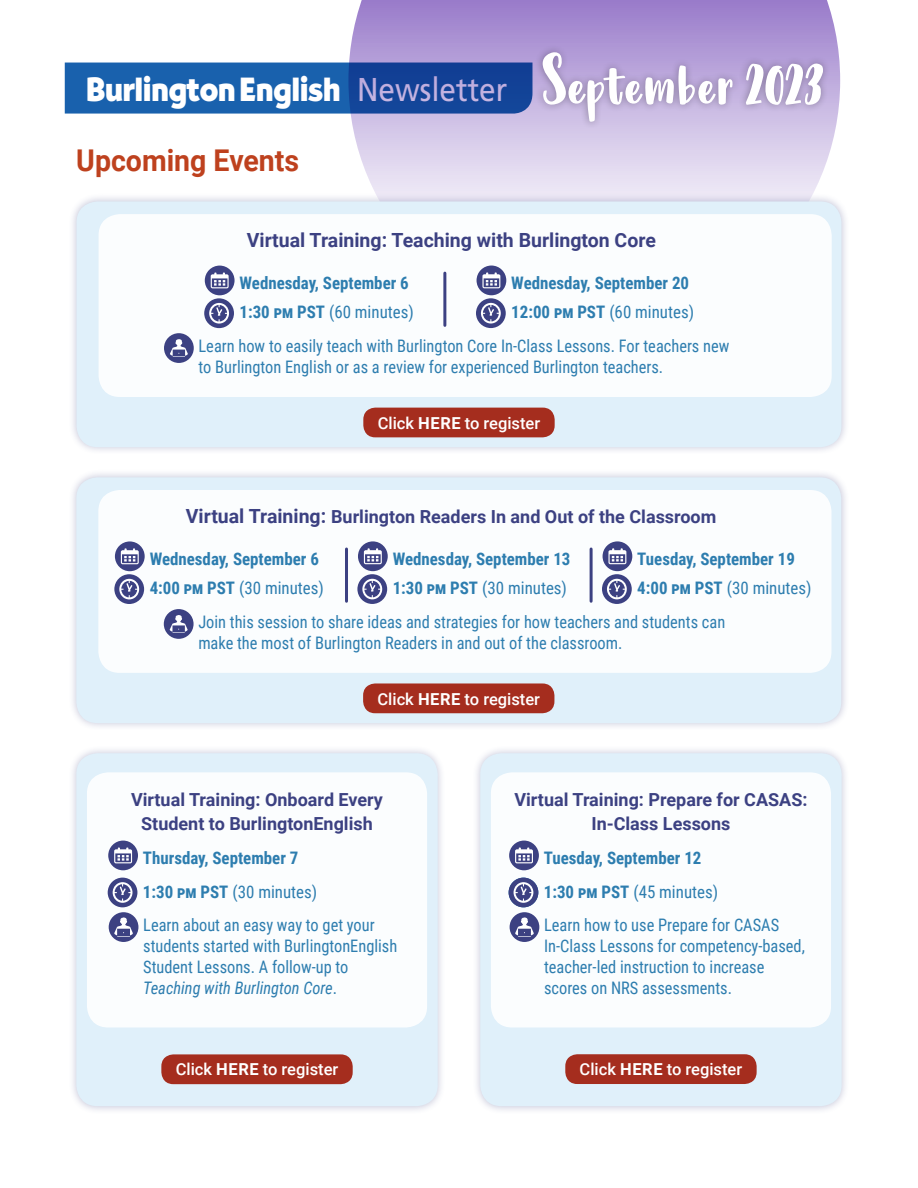
<style>
.page{position:relative;width:918px;height:1188px;background:#fff}
.page>*{position:absolute;margin:0;border:0;box-sizing:border-box;transform-origin:0 0}
.t1{font:33px "Cg Bernhardt Bd";color:#fff;scale:.9 1}
.t2{font:700 30px "Roboto";color:#be411e;scale:.95 1}
.t3{font:700 19.5px "Roboto";color:#3c4182}
.t4{font:700 18px/24px "Roboto";color:#3c4182;text-align:center}
.t5{font:17.25px/21px "Roboto Condensed";color:#2d7daf;scale:.95 1}
.t6{font:17.25px "Roboto Condensed";color:#2d7daf}
.t7{font:700 17.25px "Roboto Condensed";color:#2d7daf}
.t8{font:500 16.5px "Roboto";color:#fff}
.s1{font-family:"Frutiger"}
.s2{font-weight:700}
.s3{font-size:19.5px}
.s4{font-style:italic}
</style>
<div class="page">
<svg style="left:348px;top:0;width:492px;height:193px;background:#c7b7e2"></svg>
<svg style="left:65px;top:63px;width:467px;height:51px;background:#1856a5"></svg>
<div style="left:738px;top:56px;width:93px;height:57px;background:#000;opacity:.3"></div>
<svg style="left:746px;top:61px;width:77px;height:44px"></svg>
<div style="left:535px;top:45px;width:205px;height:84px;background:#000;opacity:.3"></div>
<svg style="left:542px;top:52px;width:191px;height:70px"></svg>
<div style="left:68px;top:745px;width:378px;height:369px;background:#3c4182;opacity:.3"></div>
<div style="left:76px;top:753px;width:362px;height:353px;background:#e0f0fa;border-radius:21px"></div>
<div style="left:87px;top:772px;width:340px;height:255px;background:#fff;border-radius:21px"></div>
<div style="left:108px;top:841px;width:30px;height:29px;background:#3c4182;border-radius:50%"></div>
<svg style="left:114px;top:848px;width:18px;height:15px"></svg>
<div style="left:108px;top:878px;width:29px;height:29px;background:#3c4182;border-radius:50%"></div>
<svg style="left:113px;top:882px;width:19px;height:21px"></svg>
<div style="left:109px;top:912px;width:29px;height:30px;background:#3c4182;border-radius:50%"></div>
<svg style="left:114px;top:917px;width:19px;height:20px"></svg>
<div style="left:161px;top:1054px;width:192px;height:30px;background:#a52d1e;border-radius:12px"></div>
<div style="left:472px;top:745px;width:378px;height:369px;background:#3c4182;opacity:.3"></div>
<div style="left:480px;top:753px;width:362px;height:353px;background:#e0f0fa;border-radius:21px"></div>
<div style="left:491px;top:772px;width:340px;height:255px;background:#fff;border-radius:21px"></div>
<div style="left:509px;top:841px;width:30px;height:29px;background:#3c4182;border-radius:50%"></div>
<svg style="left:515px;top:848px;width:18px;height:15px"></svg>
<div style="left:509px;top:878px;width:29px;height:29px;background:#3c4182;border-radius:50%"></div>
<svg style="left:514px;top:882px;width:19px;height:21px"></svg>
<div style="left:510px;top:912px;width:29px;height:30px;background:#3c4182;border-radius:50%"></div>
<svg style="left:515px;top:917px;width:19px;height:20px"></svg>
<div style="left:565px;top:1054px;width:192px;height:30px;background:#a52d1e;border-radius:12px"></div>
<div style="left:68px;top:193px;width:782px;height:263px;background:#3c4182;opacity:.3"></div>
<div style="left:77px;top:201px;width:764px;height:246px;background:#e0f0fa;border-radius:21px"></div>
<div style="left:99px;top:214px;width:733px;height:183px;background:#fff;border-radius:21px"></div>
<div style="left:164px;top:333px;width:30px;height:30px;background:#3c4182;border-radius:50%"></div>
<svg style="left:170px;top:339px;width:18px;height:18px"></svg>
<div style="left:363px;top:408px;width:192px;height:29px;background:#a52d1e;border-radius:12px"></div>
<div style="left:205px;top:266px;width:30px;height:29px;background:#3c4182;border-radius:50%"></div>
<svg style="left:211px;top:273px;width:18px;height:15px"></svg>
<div style="left:204px;top:298px;width:30px;height:30px;background:#3c4182;border-radius:50%"></div>
<svg style="left:209px;top:303px;width:20px;height:21px"></svg>
<hr style="left:443px;top:273px;width:3px;height:52px;background:#3c4182">
<div style="left:477px;top:266px;width:29px;height:29px;background:#3c4182;border-radius:50%"></div>
<svg style="left:482px;top:272px;width:18px;height:16px"></svg>
<div style="left:476px;top:298px;width:30px;height:30px;background:#3c4182;border-radius:50%"></div>
<svg style="left:481px;top:303px;width:20px;height:21px"></svg>
<div style="left:68px;top:469px;width:781px;height:263px;background:#3c4182;opacity:.3"></div>
<div style="left:76px;top:477px;width:765px;height:246px;background:#e0f0fa;border-radius:21px"></div>
<div style="left:98px;top:490px;width:733px;height:183px;background:#fff;border-radius:21px"></div>
<div style="left:164px;top:609px;width:30px;height:30px;background:#3c4182;border-radius:50%"></div>
<svg style="left:169px;top:615px;width:19px;height:18px"></svg>
<div style="left:363px;top:683px;width:191px;height:30px;background:#a52d1e;border-radius:12px"></div>
<svg style="left:115px;top:541px;width:30px;height:30px"></svg>
<svg style="left:121px;top:548px;width:18px;height:16px"></svg>
<svg style="left:114px;top:574px;width:30px;height:30px"></svg>
<svg style="left:119px;top:579px;width:20px;height:20px"></svg>
<hr style="left:345px;top:549px;width:3px;height:52px;background:#3c4182">
<svg style="left:358px;top:541px;width:30px;height:30px"></svg>
<svg style="left:364px;top:548px;width:18px;height:16px"></svg>
<svg style="left:357px;top:574px;width:30px;height:30px"></svg>
<svg style="left:362px;top:579px;width:20px;height:20px"></svg>
<hr style="left:590px;top:549px;width:3px;height:52px;background:#3c4182">
<div style="left:603px;top:541px;width:29px;height:30px;background:#3c4182;border-radius:50%"></div>
<svg style="left:608px;top:548px;width:18px;height:16px"></svg>
<svg style="left:602px;top:574px;width:30px;height:30px"></svg>
<svg style="left:607px;top:579px;width:20px;height:20px"></svg>
<h1 class="t1" style="left:86px;top:69px;width:470px">BurlingtonEnglish <span class="s1">Newsletter</span></h1>
<p class="t2" style="left:76px;top:140px;width:236px">Upcoming Events</p>
<p class="t3" style="left:247px;top:226px;width:411px">Virtual Training: Teaching with Burlington Core</p>
<p class="t7" style="left:240px;top:271px;width:171px">Wednesday, September 6</p>
<p class="t6" style="left:240px;top:300px;width:176px"><span class="s2">1:30 pm PST</span> (60 minutes)</p>
<p class="t7" style="left:511px;top:270px;width:179px">Wednesday, September 20</p>
<p class="t6" style="left:511px;top:300px;width:184px"><span class="s2">12:00 pm PST</span> (60 minutes)</p>
<p class="t5" style="left:199px;top:335px;width:560px">Learn how to easily teach with Burlington Core In-Class Lessons. For teachers new to Burlington English or as a review for experienced Burlington teachers.</p>
<p class="t8" style="left:378px;top:411px;width:164px">Click <span class="s2">HERE</span> to register</p>
<p class="t4" style="left:186px;top:504px;width:532px"><span class="s3">Virtual Training:</span> Burlington Readers In and Out of the Classroom</p>
<p class="t7" style="left:150px;top:546px;width:171px">Wednesday, September 6</p>
<p class="t6" style="left:150px;top:576px;width:176px"><span class="s2">4:00 pm PST</span> (30 minutes)</p>
<p class="t7" style="left:393px;top:546px;width:179px">Wednesday, September 13</p>
<p class="t6" style="left:393px;top:576px;width:176px"><span class="s2">1:30 pm PST</span> (30 minutes)</p>
<p class="t7" style="left:637px;top:546px;width:159px">Tuesday, September 19</p>
<p class="t6" style="left:637px;top:576px;width:176px"><span class="s2">4:00 pm PST</span> (30 minutes)</p>
<p class="t5" style="left:198px;top:611px;width:556px">Join this session to share ideas and strategies for how teachers and students can make the most of Burlington Readers in and out of the classroom.</p>
<p class="t8" style="left:377px;top:687px;width:164px">Click <span class="s2">HERE</span> to register</p>
<p class="t4" style="left:131px;top:787px;width:253px">Virtual Training: Onboard Every<br>Student to BurlingtonEnglish</p>
<p class="t7" style="left:143px;top:846px;width:157px">Thursday, September 7</p>
<p class="t6" style="left:143px;top:879px;width:176px"><span class="s2">1:30 pm PST</span> (30 minutes)</p>
<p class="t5" style="left:143px;top:914px;width:269px">Learn about an easy way to get your students started with BurlingtonEnglish Student Lessons. A follow-up to <span class="s4">Teaching with Burlington Core</span>.</p>
<p class="t8" style="left:176px;top:1058px;width:164px">Click <span class="s2">HERE</span> to register</p>
<p class="t4" style="left:514px;top:787px;width:295px">Virtual Training: Prepare for CASAS:<br>In-Class Lessons</p>
<p class="t7" style="left:544px;top:846px;width:159px">Tuesday, September 12</p>
<p class="t6" style="left:544px;top:879px;width:176px"><span class="s2">1:30 pm PST</span> (45 minutes)</p>
<p class="t5" style="left:544px;top:914px;width:276px">Learn how to use Prepare for CASAS In-Class Lessons for competency-based, teacher-led instruction to increase scores on NRS assessments.</p>
<p class="t8" style="left:580px;top:1058px;width:164px">Click <span class="s2">HERE</span> to register</p>
</div>
